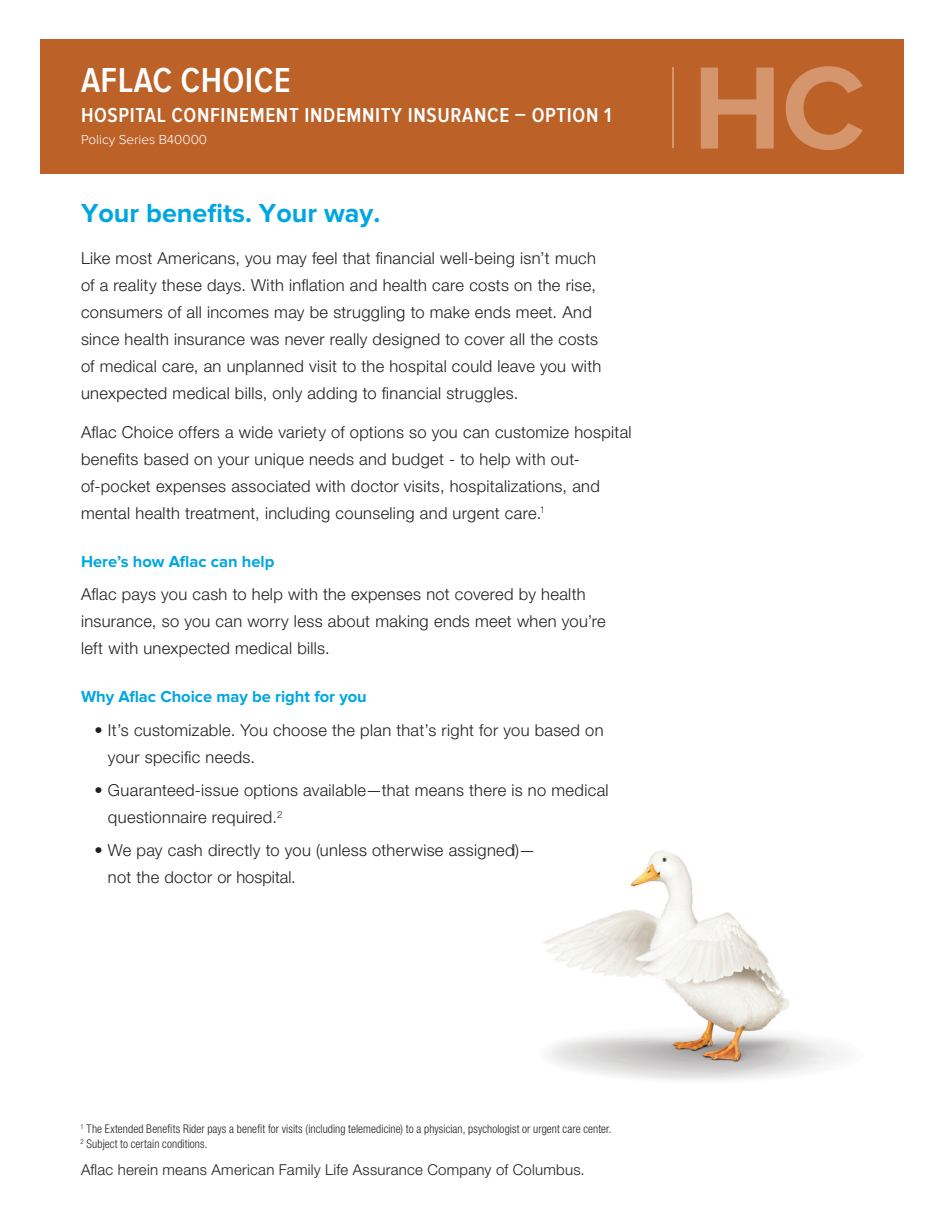
<style>
.page{position:relative;width:945px;height:1215px;background:#fff}
.page>*{position:absolute;margin:0;border:0;box-sizing:border-box;transform-origin:0 0}
.t1{font:700 121.5px "Proxima Nova";color:#d5956d}
.t2{font:600 36px "Proxima Nova Cond";letter-spacing:.01em;color:#fff}
.t3{font:700 27px "Proxima Nova";color:#00a6e0}
.t4{font:600 21px "Proxima Nova Cond";letter-spacing:.03em;color:#fff}
.t5{font:300 16.5px/27px "Helvetica Neue CELT";letter-spacing:.02em;color:#231f20}
.t6{font:700 16.5px "Proxima Nova";color:#00a6e0}
.t7{font:300 15px "Helvetica Neue CELT";letter-spacing:.015em;color:#231f20}
.t8{font:300 13.5px "Proxima Nova";color:#fff}
.t9{font:300 condensed 12px/15px "Helvetica Neue LTCE";letter-spacing:.01em;color:#231f20;scale:.96 1}
</style>
<div class="page">
<div style="left:40px;top:39px;width:864px;height:135px;background:#bc6229"></div>
<hr style="left:672px;top:68px;width:2px;height:80px;background:#d5956d">
<img style="left:543px;top:850px;width:302px;height:230px">
<h2 class="t2" style="left:81px;top:60px;width:211px">AFLAC CHOICE</h2>
<p class="t4" style="left:81px;top:103px;width:532px">HOSPITAL CONFINEMENT INDEMNITY INSURANCE – OPTION 1</p>
<p class="t8" style="left:81px;top:132px;width:128px">Policy Series B40000</p>
<h3 class="t3" style="left:81px;top:197px;width:301px">Your benefits. Your way.</h3>
<p class="t5" style="left:81px;top:244px;width:522px">Like most Americans, you may feel that financial well-being isn’t much of a reality these days. With inflation and health care costs on the rise, consumers of all incomes may be struggling to make ends meet. And since health insurance was never really designed to cover all the costs of medical care, an unplanned visit to the hospital could leave you with unexpected medical bills, only adding to financial struggles.</p>
<p class="t5" style="left:81px;top:418px;width:552px">Aflac Choice offers a wide variety of options so you can customize hospital benefits based on your unique needs and budget - to help with out&shy;of-pocket expenses associated with doctor visits, hospitalizations, and mental health treatment, including counseling and urgent care.<sup>1</sup></p>
<p class="t6" style="left:81px;top:552px;width:195px">Here’s how Aflac can help</p>
<p class="t5" style="left:81px;top:581px;width:526px">Aflac pays you cash to help with the expenses not covered by health insurance, so you can worry less about making ends meet when you’re left with unexpected medical bills.</p>
<p class="t6" style="left:81px;top:687px;width:287px">Why Aflac Choice may be right for you</p>
<p class="t5" style="left:108px;top:717px;width:497px;text-indent:-13px">• It’s customizable. You choose the plan that’s right for you based on your specific needs.</p>
<p class="t5" style="left:108px;top:777px;width:502px;text-indent:-13px">• Guaranteed-issue options available—that means there is no medical questionnaire required.<sup>2</sup></p>
<p class="t5" style="left:108px;top:837px;width:429px;text-indent:-13px">• We pay cash directly to you (unless otherwise assigned)— not the doctor or hospital.</p>
<h1 class="t1" style="left:693px;top:38px;width:174px">HC</h1>
<p class="t9" style="left:81px;top:1122px;width:555px"><sup>1</sup> The Extended Benefits Rider pays a benefit for visits (including telemedicine) to a physician, psychologist or urgent care center.<br><sup>2</sup> Subject to certain conditions.</p>
<p class="t7" style="left:81px;top:1160px;width:505px">Aflac herein means American Family Life Assurance Company of Columbus.</p>
</div>
